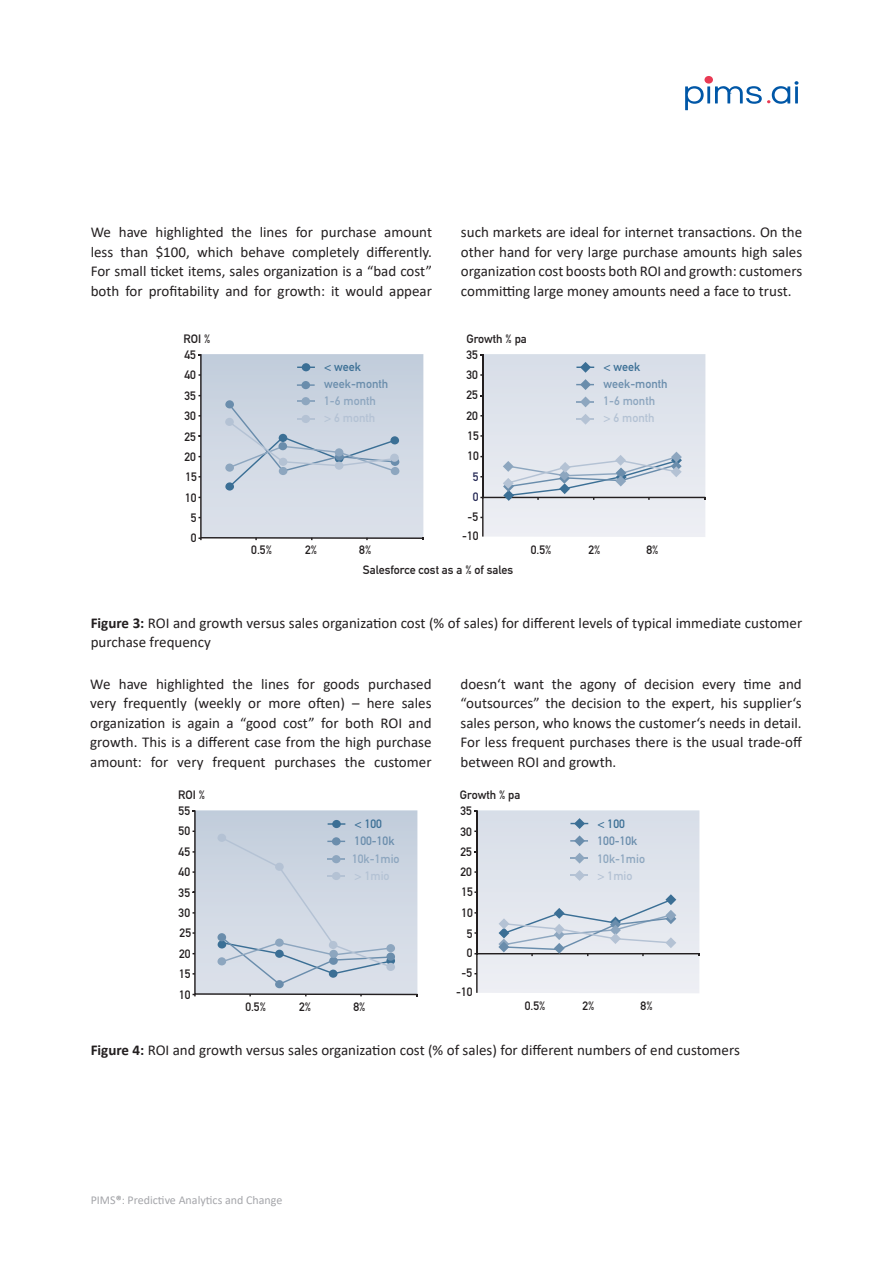
<style>
.page{position:relative;width:893px;height:1263px;background:#fff}
.page>*{position:absolute;margin:0;border:0;box-sizing:border-box;transform-origin:0 0}
._20_Fliess_HelvRoman_8_75_11_75_schw{font:15px/19.5px "Calibri";color:#231f20;text-align:justify}
.t1{font:12px/20.4px "DIN Mittelschrift";color:#231f20;text-align:center}
.t2{font:12px/16.8px "DIN Mittelschrift";color:#6a8dac}
._20_Fliess_HelvRoman_8_75_11_75_schw-2{font:12px "Calibri";color:#a5a6aa}
.t3{font:12px "DIN Mittelschrift";color:#8da6bf}
.t4{font:12px "DIN Mittelschrift";color:#b4c2d4}
.t5{font:12px "DIN Mittelschrift";color:#262a56}
.s1{color:#3b6f95}
.s2{font-weight:700}
.s3{color:#828487}
.s4{font-weight:300;color:#97999c}
</style>
<div class="page">
<svg style="left:198px;top:354px;width:226px;height:186px;background:#c9d2de"></svg>
<div style="left:301px;top:397px;width:9px;height:8px;background:#8da6bf;border-radius:50%"></div>
<svg style="left:480px;top:354px;width:225px;height:183px;background:#dce1ea"></svg>
<svg style="left:193px;top:810px;width:225px;height:186px;background:#cbd4e0"></svg>
<div style="left:332px;top:872px;width:9px;height:8px;background:#b4c2d4;border-radius:50%"></div>
<svg style="left:474px;top:810px;width:225px;height:183px;background:#dce1e9"></svg>
<svg style="left:685px;top:86px;width:19px;height:24px"></svg>
<hr style="left:707px;top:86px;width:3px;height:17px;background:#0057a7">
<div style="left:704px;top:76px;width:9px;height:8px;background:#e93a54;border-radius:50%"></div>
<svg style="left:715px;top:81px;width:83px;height:23px"></svg>
<p class="_20_Fliess_HelvRoman_8_75_11_75_schw" style="left:91px;top:222px;width:343px">We have highlighted the lines for purchase amount less than $100, which behave completely differently.<br>For small ticket items, sales organization is a “bad cost” both for profitability and for growth: it would appear</p>
<p class="_20_Fliess_HelvRoman_8_75_11_75_schw" style="left:461px;top:222px;width:343px">such markets are ideal for internet transactions. On the other hand for very large purchase amounts high sales organization cost boosts both ROI and growth: customers committing large money amounts need a face to trust.</p>
<p class="t1" style="left:184px;top:329px;width:28px">ROI %</p>
<p class="t1" style="left:466px;top:329px;width:62px">Growth % pa</p>
<p class="t1" style="left:185px;top:345px;width:13px">45</p>
<p class="t1" style="left:466px;top:345px;width:13px">35</p>
<p class="t1" style="left:185px;top:365px;width:13px">40</p>
<p class="t1" style="left:185px;top:385px;width:13px">35</p>
<p class="t1" style="left:185px;top:405px;width:13px">30</p>
<p class="t2" style="left:324px;top:358px;width:66px"><span class="s1">&lt; week </span>week-month</p>
<p class="t4" style="left:324px;top:411px;width:53px">&gt; 6 month</p>
<p class="t3" style="left:324px;top:394px;width:53px">1-6 month</p>
<p class="t1" style="left:466px;top:365px;width:13px">30</p>
<p class="t1" style="left:466px;top:385px;width:13px">25</p>
<p class="t1" style="left:466px;top:405px;width:13px">20</p>
<p class="t2" style="left:603px;top:358px;width:66px"><span class="s1">&lt; week </span>week-month</p>
<p class="t4" style="left:603px;top:411px;width:53px">&gt; 6 month</p>
<p class="t3" style="left:603px;top:394px;width:53px">1-6 month</p>
<p class="t1" style="left:185px;top:426px;width:13px">25</p>
<p class="t1" style="left:467px;top:425px;width:13px">15</p>
<p class="t1" style="left:185px;top:446px;width:13px">20</p>
<p class="t1" style="left:467px;top:446px;width:13px">10</p>
<p class="t1" style="left:186px;top:466px;width:13px">15</p>
<p class="t5" style="left:473px;top:470px;width:7px">5</p>
<p class="t1" style="left:185px;top:487px;width:13px">10<br>5</p>
<p class="t5" style="left:473px;top:490px;width:7px">0</p>
<p class="t1" style="left:467px;top:507px;width:12px">-5</p>
<p class="t1" style="left:191px;top:528px;width:7px">0</p>
<p class="t1" style="left:462px;top:526px;width:18px">-10</p>
<p class="t1" style="left:251px;top:540px;width:22px">0.5%</p>
<p class="t1" style="left:305px;top:540px;width:13px">2%</p>
<p class="t1" style="left:359px;top:540px;width:13px">8%</p>
<p class="t1" style="left:531px;top:540px;width:22px">0.5%</p>
<p class="t1" style="left:588px;top:540px;width:13px">2%</p>
<p class="t1" style="left:646px;top:540px;width:13px">8%</p>
<p class="t1" style="left:363px;top:559px;width:152px">Salesforce cost as a % of sales</p>
<p class="_20_Fliess_HelvRoman_8_75_11_75_schw" style="left:91px;top:612px;width:713px"><span class="s2">Figure 3:</span> ROI and growth versus sales organization cost (% of sales) for different levels of typical immediate customer purchase frequency</p>
<p class="_20_Fliess_HelvRoman_8_75_11_75_schw" style="left:90px;top:674px;width:343px">We have highlighted the lines for goods purchased very frequently (weekly or more often) – here sales organization is again a “good cost” for both ROI and growth. This is a different case from the high purchase amount: for very frequent purchases the customer</p>
<p class="_20_Fliess_HelvRoman_8_75_11_75_schw" style="left:460px;top:674px;width:343px">doesn‘t want the agony of decision every time and “outsources” the decision to the expert, his supplier‘s sales person, who knows the customer‘s needs in detail.<br>For less frequent purchases there is the usual trade-off between ROI and growth.</p>
<p class="t1" style="left:178px;top:785px;width:28px">ROI %</p>
<p class="t1" style="left:460px;top:785px;width:62px">Growth % pa</p>
<p class="t1" style="left:179px;top:800px;width:13px">55</p>
<p class="t1" style="left:461px;top:801px;width:13px">35</p>
<p class="t1" style="left:179px;top:821px;width:13px">50</p>
<p class="t1" style="left:179px;top:842px;width:13px">45</p>
<p class="t1" style="left:179px;top:862px;width:13px">40</p>
<p class="t2" style="left:355px;top:814px;width:41px;line-height:17.7px"><span class="s1">&lt; 100<br></span>100-10k</p>
<p class="t4" style="left:355px;top:868px;width:36px">&gt; 1mio</p>
<p class="t3" style="left:352px;top:851px;width:49px">10k-1mio</p>
<p class="t1" style="left:461px;top:821px;width:13px">30</p>
<p class="t1" style="left:461px;top:841px;width:13px">25</p>
<p class="t1" style="left:461px;top:861px;width:13px">20</p>
<p class="t2" style="left:597px;top:814px;width:41px;line-height:17.7px"><span class="s1">&lt; 100<br></span>100-10k</p>
<p class="t4" style="left:597px;top:868px;width:36px">&gt; 1mio</p>
<p class="t3" style="left:597px;top:851px;width:49px">10k-1mio</p>
<p class="t1" style="left:179px;top:882px;width:13px">35</p>
<p class="t1" style="left:461px;top:881px;width:13px">15</p>
<p class="t1" style="left:179px;top:902px;width:13px">30</p>
<p class="t1" style="left:461px;top:902px;width:13px">10</p>
<p class="t1" style="left:180px;top:923px;width:13px">25</p>
<p class="t1" style="left:467px;top:923px;width:7px">5</p>
<p class="t1" style="left:179px;top:943px;width:13px;text-align:justify">20<br>15<br>10</p>
<p class="t1" style="left:467px;top:943px;width:7px">0</p>
<p class="t1" style="left:461px;top:963px;width:12px">-5</p>
<p class="t1" style="left:456px;top:982px;width:18px">-10</p>
<p class="t1" style="left:245px;top:996px;width:22px">0.5%</p>
<p class="t1" style="left:299px;top:996px;width:13px">2%</p>
<p class="t1" style="left:353px;top:996px;width:13px">8%</p>
<p class="t1" style="left:525px;top:996px;width:22px">0.5%</p>
<p class="t1" style="left:582px;top:996px;width:13px">2%</p>
<p class="t1" style="left:641px;top:996px;width:13px">8%</p>
<p class="_20_Fliess_HelvRoman_8_75_11_75_schw" style="left:91px;top:1040px;width:651px"><span class="s2">Figure 4:</span> ROI and growth versus sales organization cost (% of sales) for different numbers of end customers</p>
<p class="_20_Fliess_HelvRoman_8_75_11_75_schw-2" style="left:91px;top:1192px;width:193px">PIMS<span class="s3">®</span><span class="s4">:</span> Predictive Analytics and Change</p>
</div>
